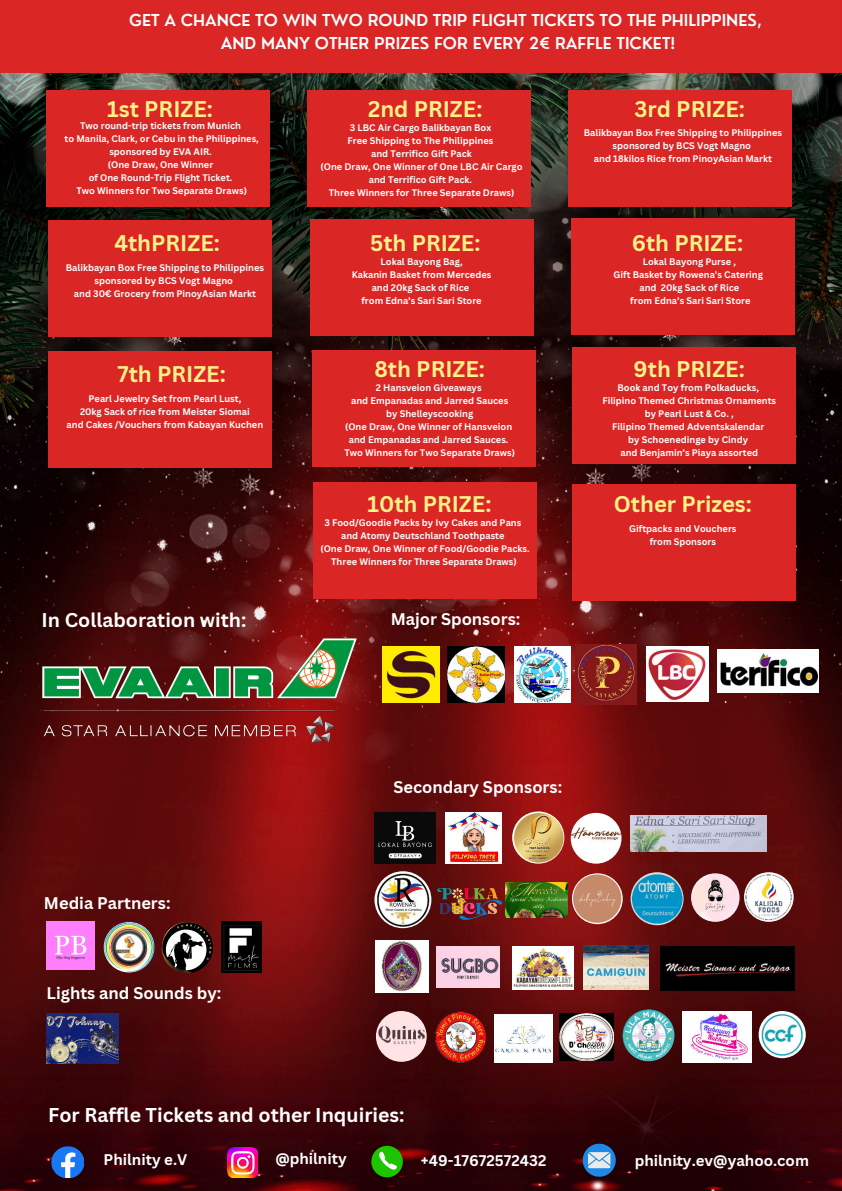
<style>
.page{position:relative;width:842px;height:1191px;background:#fff}
.page>*{position:absolute;margin:0;border:0;box-sizing:border-box;transform-origin:0 0}
.t1{font:700 22px "Canva Sans";color:#fff388}
.t2{font:700 19.5px "Canva Sans";color:#fff}
.t3{font:700 19.4px "Canva Sans";color:#fff}
.t4{font:700 16.4px "Canva Sans";color:#fff}
.t5{font:600 16px/22.4px "Nourd";color:#fff;text-align:center}
.t6{font:700 15px "Canva Sans";color:#fff}
.t7{font:700 9.3px/13px "Canva Sans";color:#fff;text-align:center}
</style>
<div class="page">
<img style="left:0;top:73px;width:842px;height:1117px">
<div style="left:0;top:0;width:842px;height:73px;background:#db2626"></div>
<div style="left:46px;top:91px;width:224px;height:116px;background:#db2626"></div>
<img style="left:383px;top:646px;width:56px;height:56px">
<img style="left:448px;top:646px;width:56px;height:56px">
<img style="left:717px;top:649px;width:102px;height:43px">
<img style="left:646px;top:646px;width:62px;height:55px">
<img style="left:514px;top:646px;width:56px;height:56px">
<img style="left:576px;top:644px;width:61px;height:61px">
<img style="left:374px;top:812px;width:61px;height:51px">
<img style="left:682px;top:1010px;width:69px;height:51px">
<img style="left:571px;top:812px;width:50px;height:51px;border-radius:50%">
<img style="left:661px;top:946px;width:133px;height:44px">
<img style="left:495px;top:1013px;width:58px;height:49px">
<img style="left:631px;top:815px;width:136px;height:36px">
<img style="left:424px;top:872px;width:89px;height:62px">
<img style="left:505px;top:882px;width:63px;height:35px">
<img style="left:374px;top:871px;width:57px;height:57px;border-radius:50%">
<img style="left:572px;top:873px;width:51px;height:51px;border-radius:50%">
<img style="left:560px;top:1013px;width:54px;height:47px">
<img style="left:691px;top:873px;width:48px;height:48px;border-radius:50%">
<img style="left:631px;top:872px;width:53px;height:53px;border-radius:50%">
<img style="left:744px;top:872px;width:50px;height:49px;border-radius:50%">
<img style="left:376px;top:940px;width:52px;height:52px">
<img style="left:512px;top:946px;width:62px;height:43px">
<img style="left:584px;top:945px;width:64px;height:44px">
<img style="left:622px;top:1008px;width:52px;height:53px;border-radius:50%">
<img style="left:376px;top:1010px;width:51px;height:51px;border-radius:50%">
<img style="left:437px;top:946px;width:63px;height:41px">
<img style="left:435px;top:1011px;width:51px;height:51px;border-radius:50%">
<img style="left:512px;top:811px;width:52px;height:52px;border-radius:50%">
<img style="left:446px;top:812px;width:56px;height:51px">
<img style="left:19px;top:613px;width:364px;height:150px">
<img style="left:52px;top:1145px;width:31px;height:32px">
<img style="left:227px;top:1147px;width:30px;height:30px">
<div style="left:371px;top:1145px;width:32px;height:32px;background:#1dc400;border-radius:50%"></div>
<svg style="left:379px;top:1151px;width:18px;height:18px"></svg>
<svg style="left:583px;top:1143px;width:33px;height:33px"></svg>
<div style="left:308px;top:91px;width:223px;height:116px;background:#db2626"></div>
<div style="left:569px;top:91px;width:223px;height:116px;background:#db2626"></div>
<div style="left:49px;top:220px;width:223px;height:116px;background:#db2626"></div>
<div style="left:310px;top:219px;width:223px;height:116px;background:#db2626"></div>
<div style="left:571px;top:219px;width:224px;height:116px;background:#db2626"></div>
<div style="left:49px;top:351px;width:223px;height:116px;background:#db2626"></div>
<div style="left:312px;top:350px;width:224px;height:116px;background:#db2626"></div>
<div style="left:572px;top:347px;width:223px;height:116px;background:#db2626"></div>
<div style="left:314px;top:482px;width:223px;height:116px;background:#db2626"></div>
<div style="left:572px;top:484px;width:223px;height:116px;background:#db2626"></div>
<img style="left:759px;top:1010px;width:47px;height:48px;border-radius:50%">
<img style="left:46px;top:921px;width:48px;height:48px">
<img style="left:104px;top:921px;width:50px;height:51px;border-radius:50%">
<img style="left:162px;top:921px;width:51px;height:51px;border-radius:50%">
<img style="left:46px;top:1013px;width:72px;height:50px">
<img style="left:221px;top:921px;width:41px;height:51px">
<h3 class="t5" style="left:129px;top:10px;width:634px">GET A CHANCE TO WIN TWO ROUND TRIP FLIGHT TICKETS TO THE PHILIPPINES,<br>AND MANY OTHER PRIZES FOR EVERY 2€ RAFFLE TICKET!</h3>
<h1 class="t1" style="left:107px;top:95px;width:107px">1st PRIZE:</h1>
<h1 class="t1" style="left:368px;top:95px;width:116px">2nd PRIZE:</h1>
<h1 class="t1" style="left:634px;top:95px;width:112px">3rd PRIZE:</h1>
<p class="t7" style="left:64px;top:120px;width:196px">Two round-trip tickets from Munich<br>to Manila, Clark, or Cebu in the Philippines, sponsored by EVA AIR.<br>(One Draw, One Winner<br>of One Round-Trip Flight Ticket.<br>Two Winners for Two Separate Draws)</p>
<p class="t7" style="left:320px;top:121px;width:204px">3 LBC Air Cargo Balikbayan Box<br>Free Shipping to The Philippines<br>and Terrifico Gift Pack<br>(One Draw, One Winner of One LBC Air Cargo and Terrifico Gift Pack.<br>Three Winners for Three Separate Draws)</p>
<p class="t7" style="left:584px;top:126px;width:200px">Balikbayan Box Free Shipping to Philippines sponsored by BCS Vogt Magno<br>and 18kilos Rice from PinoyAsian Markt</p>
<h1 class="t1" style="left:114px;top:229px;width:107px">4thPRIZE:</h1>
<h1 class="t1" style="left:370px;top:229px;width:112px">5th PRIZE:</h1>
<h1 class="t1" style="left:632px;top:229px;width:113px">6th PRIZE:</h1>
<p class="t7" style="left:66px;top:261px;width:200px">Balikbayan Box Free Shipping to Philippines sponsored by BCS Vogt Magno<br>and 30€ Grocery from PinoyAsian Markt</p>
<p class="t7" style="left:352px;top:255px;width:141px">Lokal Bayong Bag,<br>Kakanin Basket from Mercedes and 20kg Sack of Rice<br>from Edna’s Sari Sari Store</p>
<p class="t7" style="left:614px;top:255px;width:151px">Lokal Bayong Purse ,<br>Gift Basket by Rowena’s Catering and 20kg Sack of Rice<br>from Edna’s Sari Sari Store</p>
<h1 class="t1" style="left:118px;top:360px;width:110px">7th PRIZE:</h1>
<h1 class="t1" style="left:374px;top:356px;width:112px">8th PRIZE:</h1>
<h1 class="t1" style="left:634px;top:356px;width:113px">9th PRIZE:</h1>
<p class="t7" style="left:67px;top:392px;width:198px">Pearl Jewelry Set from Pearl Lust,<br>20kg Sack of rice from Meister Siomai<br>and Cakes /Vouchers from Kabayan Kuchen</p>
<p class="t7" style="left:344px;top:381px;width:172px">2 Hansveion Giveaways<br>and Empanadas and Jarred Sauces by Shelleyscooking<br>(One Draw, One Winner of Hansveion and Empanadas and Jarred Sauces.<br>Two Winners for Two Separate Draws)</p>
<p class="t7" style="left:602px;top:381px;width:175px">Book and Toy from Polkaducks,<br>Filipino Themed Christmas Ornaments by Pearl Lust &amp; Co. ,<br>Filipino Themed Adventskalendar<br>by Schoenedinge by Cindy<br>and Benjamin’s Piaya assorted</p>
<h1 class="t1" style="left:367px;top:490px;width:126px">10th PRIZE:</h1>
<p class="t7" style="left:320px;top:516px;width:211px">3 Food/Goodie Packs by Ivy Cakes and Pans and Atomy Deutschland Toothpaste<br>(One Draw, One Winner of Food/Goodie Packs.<br>Three Winners for Three Separate Draws)</p>
<h3 class="t3" style="left:42px;top:608px;width:206px">In Collaboration with:</h3>
<h3 class="t4" style="left:391px;top:608px;width:131px">Major Sponsors:</h3>
<h1 class="t1" style="left:614px;top:491px;width:140px">Other Prizes:</h1>
<p class="t7" style="left:629px;top:522px;width:109px">Giftpacks and Vouchers from Sponsors</p>
<h3 class="t4" style="left:44px;top:893px;width:128px">Media Partners:</h3>
<h3 class="t4" style="left:47px;top:982px;width:176px">Lights and Sounds by:</h3>
<h3 class="t4" style="left:393px;top:776px;width:170px">Secondary Sponsors:</h3>
<h2 class="t2" style="left:48px;top:1102px;width:358px">For Raffle Tickets and other Inquiries:</h2>
<h3 class="t6" style="left:104px;top:1150px;width:85px">Philnity e.V</h3>
<h3 class="t6" style="left:275px;top:1149px;width:73px">@philnity</h3>
<h3 class="t6" style="left:421px;top:1151px;width:127px">+49-17672572432</h3>
<h3 class="t6" style="left:635px;top:1151px;width:176px">philnity.ev@yahoo.com</h3>
</div>
